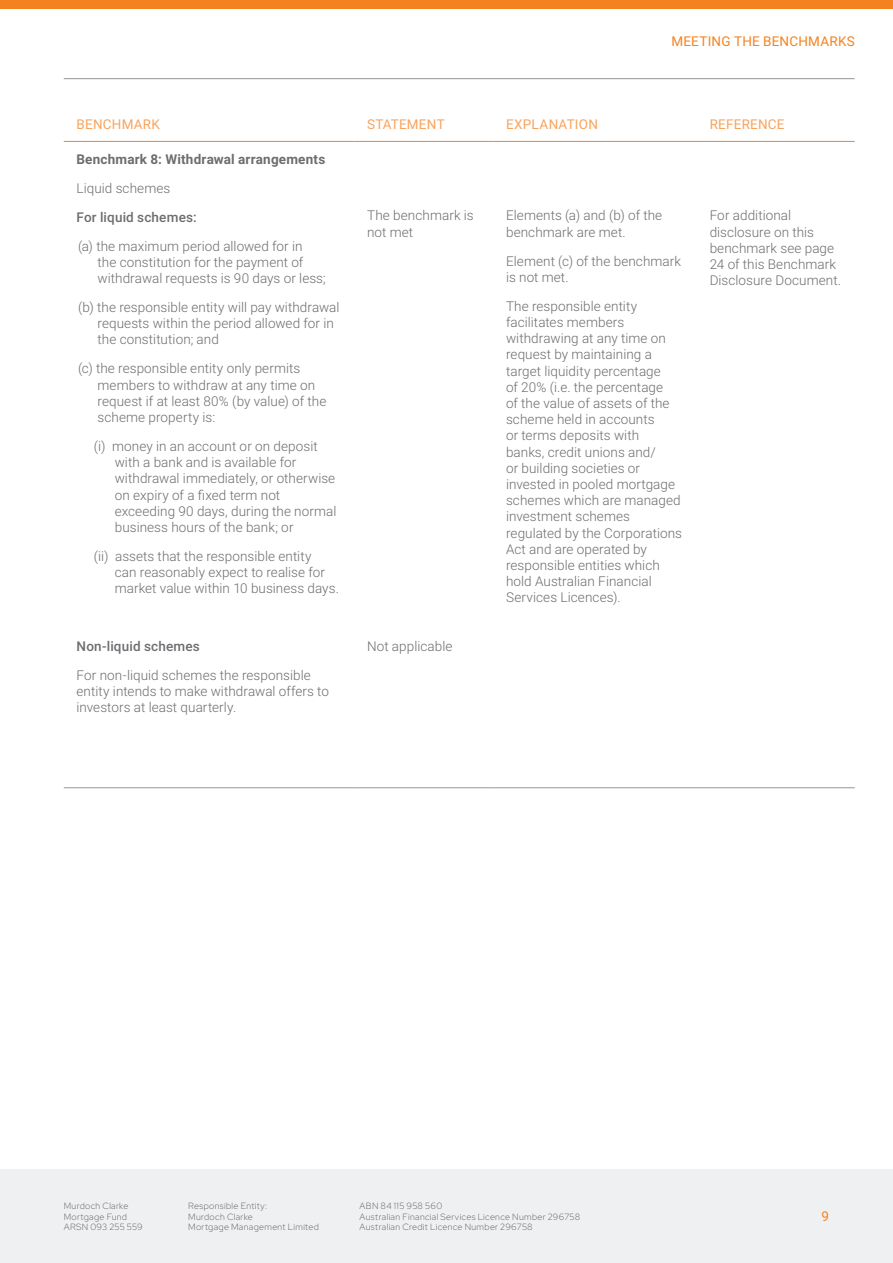
<style>
.page{position:relative;width:893px;height:1263px;background:#fff}
.page>*{position:absolute;margin:0;border:0;box-sizing:border-box;transform-origin:0 0}
.Table_Body{font:300 13.5px/16.2px "Roboto";letter-spacing:.005em;color:#6c6d70}
.Table_List{font:300 13.5px/16.2px "Roboto";letter-spacing:.005em;color:#6c6d70}
.Table_sub-list{font:300 13.5px/16.2px "Roboto";letter-spacing:.005em;color:#6c6d70}
.Table_Heading_Clean{font:13.5px "Roboto";letter-spacing:.015em;color:#f8a35c}
.Table_Body-2{font:500 13.5px "Roboto";letter-spacing:.01em;color:#6c6d70}
.Table_Heading_2{font:700 13.5px "Roboto";letter-spacing:.015em;color:#6c6d70}
.Body{font:13.5px "Roboto";letter-spacing:.015em;color:#f58220}
.t1{font:300 9px/10.8px "Red Hat Display";letter-spacing:.04em;color:#57585a}
</style>
<div class="page">
<hr style="left:64px;top:78px;width:791px;height:1px;background:#939598">
<div style="left:0;top:0;width:893px;height:9px;background:#f58220"></div>
<div style="left:0;top:1169px;width:893px;height:94px;background:#eef0f2"></div>
<hr style="left:64px;top:141px;width:290px;height:1px;background:#f58220">
<hr style="left:354px;top:141px;width:139px;height:1px;background:#f58220">
<hr style="left:493px;top:141px;width:204px;height:1px;background:#f58220">
<hr style="left:697px;top:141px;width:158px;height:1px;background:#f58220">
<hr style="left:64px;top:787px;width:290px;height:1px;background:#939598">
<hr style="left:354px;top:787px;width:139px;height:1px;background:#939598">
<hr style="left:493px;top:787px;width:204px;height:1px;background:#939598">
<hr style="left:697px;top:787px;width:158px;height:1px;background:#939598">
<p class="Body" style="left:671px;top:31px;width:185px">MEETING THE BENCHMARKS</p>
<p class="Table_Heading_Clean" style="left:77px;top:114px;width:85px">BENCHMARK</p>
<p class="Table_Heading_Clean" style="left:367px;top:114px;width:79px">STATEMENT</p>
<p class="Table_Heading_Clean" style="left:506px;top:114px;width:93px">EXPLANATION</p>
<p class="Table_Heading_Clean" style="left:710px;top:114px;width:76px">REFERENCE</p>
<p class="Table_Heading_2" style="left:77px;top:150px;width:250px">Benchmark 8: Withdrawal arrangements</p>
<p class="Table_Body" style="left:77px;top:179px;width:95px">Liquid schemes</p>
<p class="Table_Body-2" style="left:77px;top:207px;width:122px">For liquid schemes:</p>
<p class="Table_List" style="left:98px;top:237px;width:230px;text-indent:-19px">(a) the maximum period allowed for in<br>the constitution for the payment of withdrawal requests is 90 days or less;</p>
<p class="Table_List" style="left:98px;top:299px;width:244px;text-indent:-19px">(b) the responsible entity will pay withdrawal requests within the period allowed for in the constitution; and</p>
<p class="Table_List" style="left:98px;top:360px;width:230px;text-indent:-19px">(c) the responsible entity only permits members to withdraw at any time on request if at least 80% (by value) of the scheme property is:</p>
<p class="Table_sub-list" style="left:115px;top:437px;width:223px;text-indent:-21px">(i) money in an account or on deposit with a bank and is available for withdrawal immediately, or otherwise on expiry of a fixed term not exceeding 90 days, during the normal business hours of the bank; or</p>
<p class="Table_sub-list" style="left:115px;top:547px;width:226px;text-indent:-21px">(ii) assets that the responsible entity<br>can reasonably expect to realise for market value within 10 business days.</p>
<p class="Table_Body" style="left:367px;top:207px;width:108px">The benchmark is not met</p>
<p class="Table_Body" style="left:506px;top:207px;width:158px">Elements (a) and (b) of the benchmark are met.</p>
<p class="Table_Body" style="left:506px;top:252px;width:177px">Element (c) of the benchmark is not met.</p>
<p class="Table_Body" style="left:506px;top:297px;width:178px">The responsible entity facilitates members withdrawing at any time on request by maintaining a target liquidity percentage<br>of 20% (i.e. the percentage<br>of the value of assets of the scheme held in accounts<br>or terms deposits with<br>banks, credit unions and/<br>or building societies or invested in pooled mortgage schemes which are managed investment schemes regulated by the Corporations<br>Act and are operated by responsible entities which hold Australian Financial<br>Services Licences).</p>
<p class="Table_Body" style="left:710px;top:207px;width:133px">For additional disclosure on this benchmark see page<br>24 of this Benchmark<br>Disclosure Document.</p>
<p class="Table_Body-2" style="left:77px;top:636px;width:125px">Non-liquid schemes</p>
<p class="Table_Body" style="left:77px;top:666px;width:254px">For non-liquid schemes the responsible entity intends to make withdrawal offers to investors at least quarterly.</p>
<p class="Table_Body" style="left:367px;top:637px;width:87px">Not applicable</p>
<p class="t1" style="left:64px;top:1200px;width:80px">Murdoch Clarke<br>Mortgage Fund<br>ARSN 093 255 559</p>
<p class="t1" style="left:360px;top:1200px;width:222px">ABN 84 115 958 560<br>Australian Financial Services Licence Number 296758<br>Australian Credit Licence Number 296758</p>
<p class="t1" style="left:188px;top:1200px;width:132px">Responsible Entity:<br>Murdoch Clarke<br>Mortgage Management Limited</p>
<p class="Body" style="left:822px;top:1207px;width:9px">9</p>
</div>
